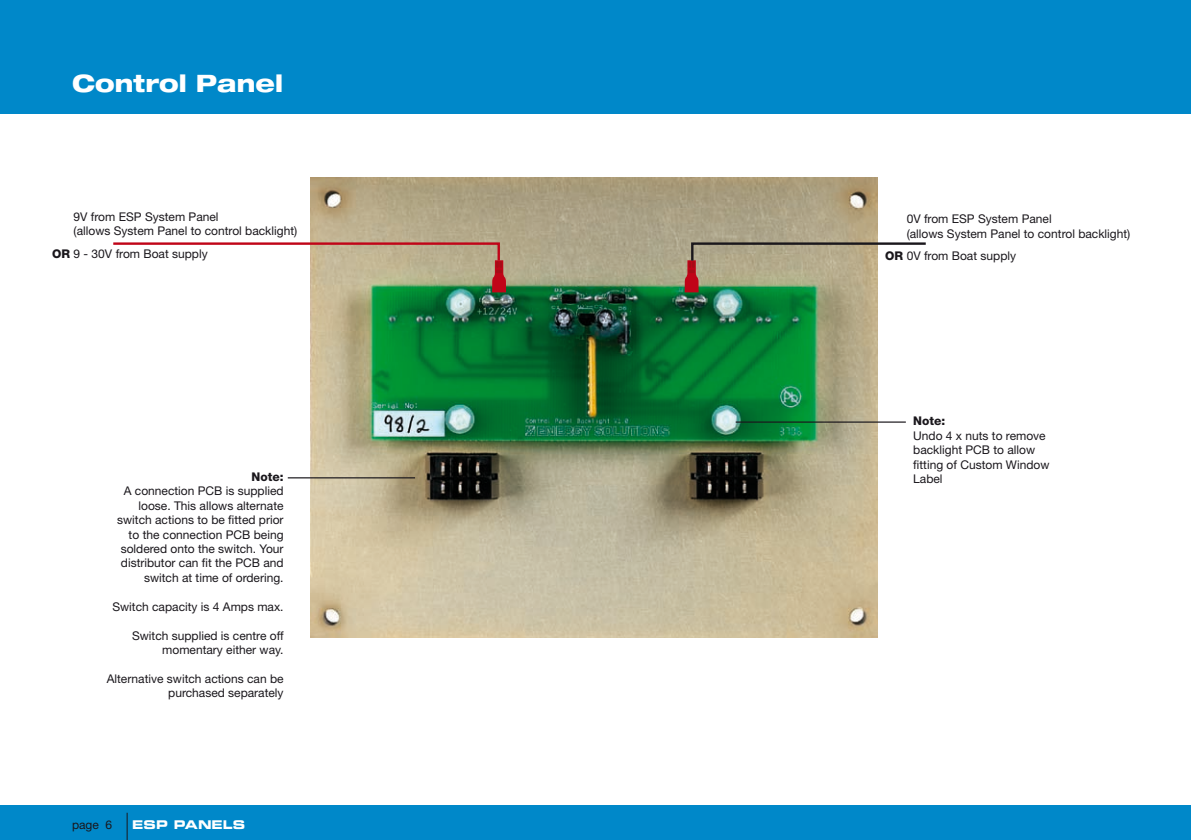
<style>
.page{position:relative;width:1191px;height:840px;background:#fff}
.page>*{position:absolute;margin:0;border:0;box-sizing:border-box;transform-origin:0 0}
.t1{font:800 expanded 24px "Helvetica Neue";color:#fff}
.t2{font:12px/14.4px "Helvetica Neue";color:#1a171c}
.t3{font:800 12px "Helvetica Neue";color:#1a171c}
.t4{font:12px "Eurostile Bold Extended Two";color:#fff}
.s1{font-weight:800}
</style>
<div class="page">
<img style="left:310px;top:177px;width:567px;height:460px">
<div style="left:0;top:0;width:1191px;height:113px;background:#0088c9"></div>
<div style="left:0;top:805px;width:1191px;height:34px;background:#0088c9"></div>
<svg style="left:684px;top:241px;width:242px;height:51px"></svg>
<svg style="left:113px;top:241px;width:393px;height:51px"></svg>
<hr style="left:288px;top:477px;width:127px;height:1px;background:#1a171c">
<hr style="left:735px;top:421px;width:171px;height:1px;background:#1a171c">
<svg style="left:127px;top:812px;width:1px;height:27px"></svg>
<h1 class="t1" style="left:72px;top:68px;width:212px">Control Panel</h1>
<p class="t2" style="left:74px;top:209px;width:225px">9V from ESP System Panel<br>(allows System Panel to control backlight)</p>
<p class="t2" style="left:52px;top:246px;width:157px"><span class="s1">OR</span> 9 - 30V from Boat supply</p>
<p class="t3" style="left:252px;top:469px;width:34px">Note:</p>
<p class="t2" style="left:117px;top:483px;width:168px;text-align:right">A connection PCB is supplied loose. This allows alternate switch actions to be fitted prior to the connection PCB being soldered onto the switch. Your distributor can fit the PCB and switch at time of ordering.</p>
<p class="t2" style="left:112px;top:598px;width:173px">Switch capacity is 4 Amps max.</p>
<p class="t2" style="left:132px;top:627px;width:153px;text-align:right">Switch supplied is centre off momentary either way.</p>
<p class="t2" style="left:107px;top:670px;width:178px;text-align:right">Alternative switch actions can be purchased separately</p>
<p class="t2" style="left:72px;top:816px;width:42px">page 6</p>
<p class="t4" style="left:132px;top:815px;width:114px">ESP PANELS</p>
<p class="t2" style="left:906px;top:211px;width:225px">0V from ESP System Panel<br>(allows System Panel to control backlight)</p>
<p class="t2" style="left:885px;top:248px;width:132px"><span class="s1">OR</span> 0V from Boat supply</p>
<p class="t3" style="left:913px;top:414px;width:34px">Note:</p>
<p class="t2" style="left:913px;top:428px;width:138px">Undo 4 x nuts to remove backlight PCB to allow fitting of Custom Window<br>Label</p>
</div>
